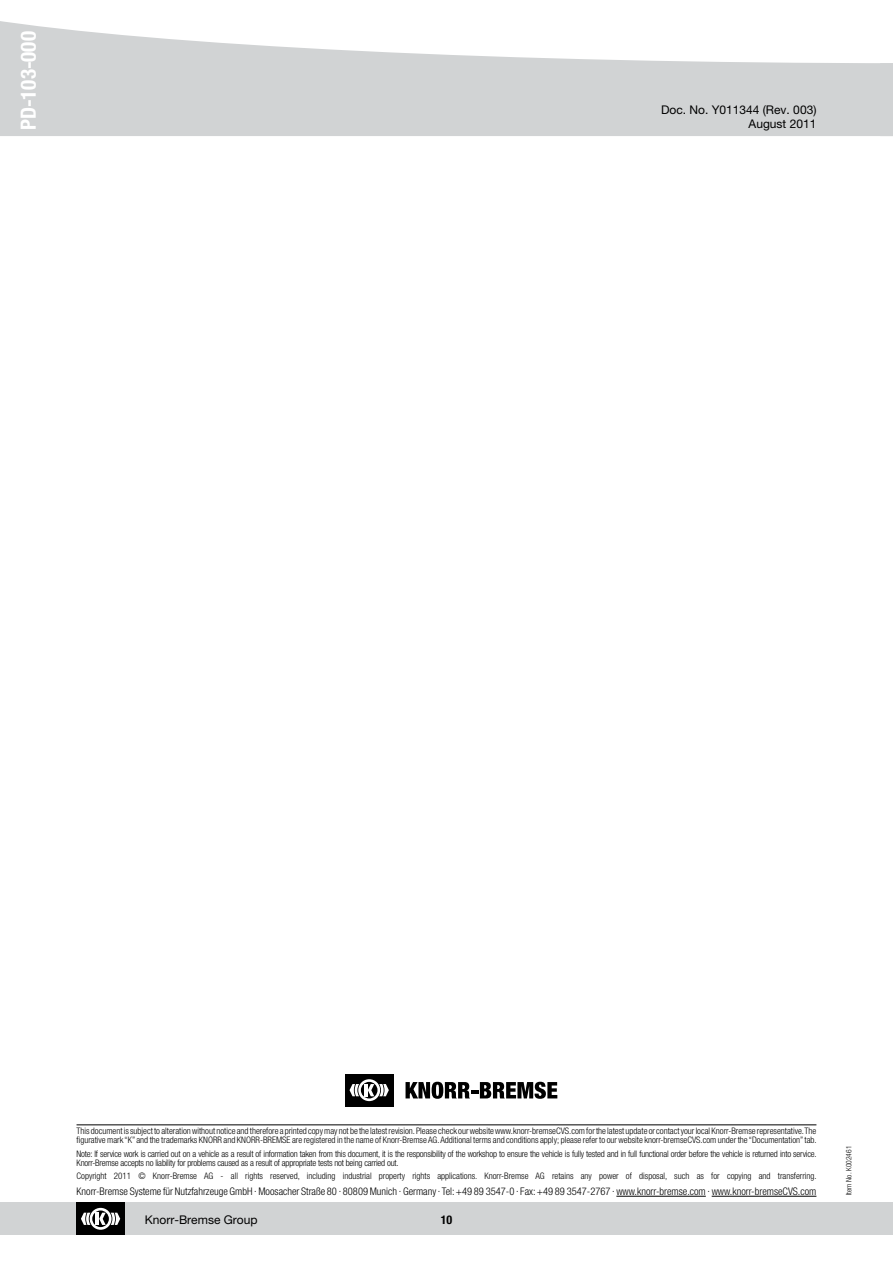
<style>
.page{position:relative;width:893px;height:1263px;background:#fff}
.page>*{position:absolute;margin:0;border:0;box-sizing:border-box;transform-origin:0 0}
.t1{font:700 condensed 21px "Helvetica Neue LT Pro";color:#fff}
.t2{font:12px/13.5px "Helvetica Neue LT Pro";color:#000;text-align:right}
.t3{font:700 condensed 12px "Helvetica Neue LT Pro";color:#000}
.t4{font:300 condensed 10.5px "Helvetica Neue LT Pro";color:#000}
.t5{font:300 condensed 9px/9px "Helvetica Neue LT Pro";color:#000}
.t6{font:300 condensed 9px/9px "Helvetica Neue LT Pro";letter-spacing:-.02em;color:#000}
.t7{font:300 condensed 7.5px "Helvetica Neue LT Pro";color:#000}
</style>
<div class="page">
<div style="left:0;top:1202px;width:893px;height:33px;background:#d1d3d4"></div>
<div style="left:77px;top:1202px;width:48px;height:33px;background:#000"></div>
<svg style="left:81px;top:1208px;width:39px;height:22px"></svg>
<svg style="left:0;top:21px;width:893px;height:115px;fill:#d1d3d4"></svg>
<hr style="left:616px;top:1196px;width:90px;height:1px;background:#000">
<hr style="left:712px;top:1196px;width:104px;height:1px;background:#000">
<hr style="left:77px;top:1124px;width:739px;height:1px;background:#000">
<svg style="left:406px;top:1082px;width:151px;height:17px"></svg>
<div style="left:345px;top:1074px;width:48px;height:32px;background:#000"></div>
<svg style="left:349px;top:1079px;width:40px;height:22px"></svg>
<h1 class="t1" style="left:15px;top:130px;width:100px;rotate:-90deg">PD-103-000</h1>
<h2 class="t2" style="left:661px;top:103px;width:157px">Doc. No. Y011344 (Rev. 003)<br>August 2011</h2>
<p class="t5" style="left:77px;top:1127px;width:742px">This document is subject to alteration without notice and therefore a printed copy may not be the latest revision. Please check our website www.knorr-bremseCVS.com for the latest update or contact your local Knorr-Bremse representative. The figurative mark “K” and the trademarks KNORR and KNORR-BREMSE are registered in the name of Knorr-Bremse AG. Additional terms and conditions apply; please refer to our website knorr-bremseCVS.com under the “Documentation” tab.</p>
<p class="t6" style="left:77px;top:1149px;width:742px">Note: If service work is carried out on a vehicle as a result of information taken from this document, it is the responsibility of the workshop to ensure the vehicle is fully tested and in full functional order before the vehicle is returned into service.<br>Knorr-Bremse accepts no liability for problems caused as a result of appropriate tests not being carried out.</p>
<p class="t5" style="left:77px;top:1171px;width:742px">Copyright 2011 © Knorr-Bremse AG - all rights reserved, including industrial property rights applications. Knorr-Bremse AG retains any power of disposal, such as for copying and transferring.</p>
<p class="t4" style="left:77px;top:1185px;width:741px">Knorr-Bremse Systeme für Nutzfahrzeuge GmbH . Moosacher Straße 80 . 80809 Munich . Germany . Tel: +49 89 3547-0 . Fax: +49 89 3547-2767 . www.knorr-bremse.com . www.knorr-bremseCVS.com</p>
<h2 class="t2" style="left:145px;top:1212px;width:114px">Knorr-Bremse Group</h2>
<h2 class="t3" style="left:441px;top:1212px;width:13px">10</h2>
<p class="t7" style="left:845px;top:1195px;width:51px;rotate:-90deg">Item No. K002461</p>
</div>
